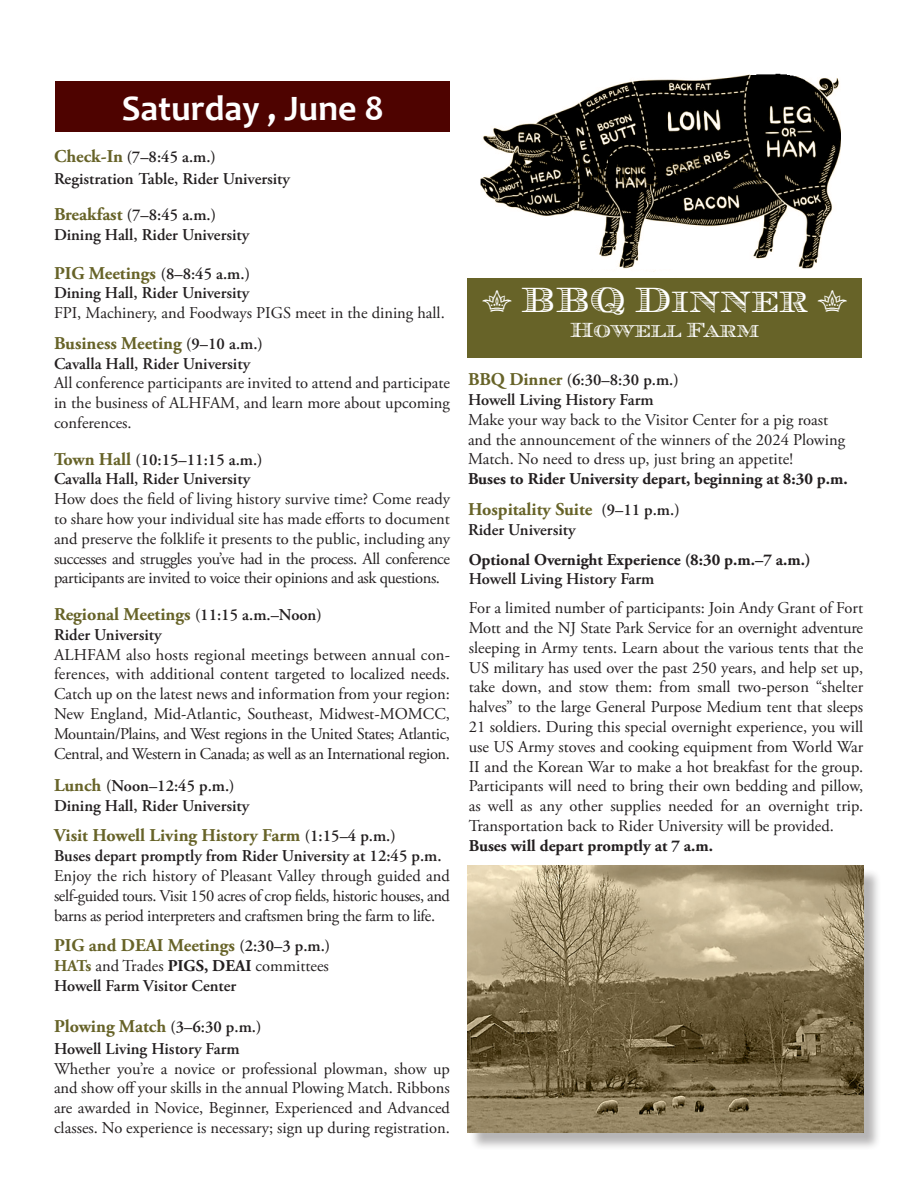
<style>
.page{position:relative;width:918px;height:1188px;background:#fff}
.page>*{position:absolute;margin:0;border:0;box-sizing:border-box;transform-origin:0 0}
.t1{font:700 36px "Candara";color:#fff}
.t2{font:36px "CAMPBELL";color:#fff}
.t3{font:21px "CAMPBELL";color:#fff}
.t4{font:700 18px "Adobe Garamond Pro";color:#676328}
.t5{font:16.5px/19.8px "Adobe Garamond Pro";color:#231f20;text-align:justify}
.t6{font:600 16.5px "Adobe Garamond Pro";color:#231f20}
.t7{font:700 16.5px "Adobe Garamond Pro";color:#231f20}
.s1{font-weight:700;font-size:18px;color:#676328}
.s2{font-weight:600;font-size:16.5px;color:#231f20}
.s3{font-weight:700;color:#676328}
.s4{font-weight:700}
</style>
<div class="page">
<img style="left:480px;top:73px;width:361px;height:199px">
<div style="left:470px;top:868px;width:412px;height:283px;background:#231f20;opacity:.33"></div>
<img style="left:467px;top:866px;width:396px;height:266px">
<div style="left:468px;top:278px;width:394px;height:80px;background:#676328"></div>
<div style="left:56px;top:82px;width:394px;height:50px;background:#4e0300"></div>
<p class="t1" style="left:122px;top:86px;width:263px">Saturday , June 8</p>
<p class="t6" style="left:54px;top:147px;width:163px"><span class="s1">Check-In</span> (7–8:45 a.m.)</p>
<p class="t6" style="left:54px;top:169px;width:237px">Registration Table, Rider University</p>
<p class="t6" style="left:54px;top:206px;width:164px"><span class="s1">Breakfast</span> (7–8:45 a.m.)</p>
<p class="t6" style="left:54px;top:225px;width:197px">Dining Hall, Rider University</p>
<p class="t6" style="left:54px;top:264px;width:197px"><span class="s1">PIG Meetings</span> (8–8:45 a.m.)</p>
<p class="t6" style="left:54px;top:284px;width:197px">Dining Hall, Rider University</p>
<p class="t5" style="left:54px;top:304px;width:392px">FPI, Machinery, and Foodways PIGS meet in the dining hall.</p>
<p class="t4" style="left:54px;top:333px;width:210px">Business Meeting <span class="s2">(9–10 a.m.)</span></p>
<p class="t6" style="left:54px;top:354px;width:198px">Cavalla Hall, Rider University</p>
<p class="t5" style="left:54px;top:374px;width:398px">All conference participants are invited to attend and participate in the business of ALHFAM, and learn more about upcoming conferences.</p>
<p class="t6" style="left:54px;top:450px;width:210px"><span class="s1">Town Hall</span> (10:15–11:15 a.m.)</p>
<p class="t6" style="left:54px;top:470px;width:198px">Cavalla Hall, Rider University</p>
<p class="t5" style="left:54px;top:490px;width:398px">How does the field of living history survive time? Come ready to share how your individual site has made efforts to document and preserve the folklife it presents to the public, including any successes and struggles you’ve had in the process. All conference participants are invited to voice their opinions and ask questions.</p>
<p class="t4" style="left:54px;top:604px;width:269px">Regional Meetings <span class="s2">(11:15 a.m.–Noon)</span></p>
<p class="t6" style="left:54px;top:625px;width:109px">Rider University</p>
<p class="t5" style="left:54px;top:645px;width:398px">ALHFAM also hosts regional meetings between annual con&shy;ferences, with additional content targeted to localized needs.<br>Catch up on the latest news and information from your region:<br>New England, Mid-Atlantic, Southeast, Midwest-MOMCC, Mountain/Plains, and West regions in the United States; Atlantic, Central, and Western in Canada; as well as an International region.</p>
<p class="t6" style="left:54px;top:776px;width:182px"><span class="s1">Lunch</span> (Noon–12:45 p.m.)</p>
<p class="t6" style="left:54px;top:796px;width:197px">Dining Hall, Rider University</p>
<p class="t4" style="left:54px;top:825px;width:343px">Visit Howell Living History Farm <span class="s2">(1:15–4 p.m.)</span></p>
<p class="t6" style="left:54px;top:846px;width:389px">Buses depart promptly from Rider University at 12:45 p.m.</p>
<p class="t5" style="left:54px;top:866px;width:398px">Enjoy the rich history of Pleasant Valley through guided and self-guided tours. Visit 150 acres of crop fields, historic houses, and barns as period interpreters and craftsmen bring the farm to life.</p>
<p class="t4" style="left:54px;top:935px;width:278px">PIG and DEAI Meetings <span class="s2">(2:30–3 p.m.)</span></p>
<p class="t5" style="left:54px;top:956px;width:276px"><span class="s3">HATs</span> and Trades <span class="s4">PIGS, DEAI</span> committees</p>
<p class="t6" style="left:54px;top:976px;width:184px">Howell Farm Visitor Center</p>
<p class="t4" style="left:54px;top:1016px;width:209px">Plowing Match <span class="s2">(3–6:30 p.m.)</span></p>
<p class="t6" style="left:54px;top:1039px;width:187px">Howell Living History Farm</p>
<p class="t5" style="left:54px;top:1059px;width:398px">Whether you’re a novice or professional plowman, show up and show off your skills in the annual Plowing Match. Ribbons are awarded in Novice, Beginner, Experienced and Advanced classes. No experience is necessary; sign up during registration.</p>
<p class="t2" style="left:482px;top:278px;width:368px">■ BBQ Dinner ■</p>
<p class="t3" style="left:570px;top:317px;width:191px">Howell Farm</p>
<p class="t6" style="left:468px;top:370px;width:212px"><span class="s1">BBQ Dinner</span> (6:30–8:30 p.m.)</p>
<p class="t6" style="left:468px;top:390px;width:187px">Howell Living History Farm</p>
<p class="t5" style="left:468px;top:410px;width:379px;text-align:left">Make your way back to the Visitor Center for a pig roast and the announcement of the winners of the 2024 Plowing<br>Match. No need to dress up, just bring an appetite!</p>
<p class="t7" style="left:468px;top:469px;width:381px">Buses to Rider University depart, beginning at 8:30 p.m.</p>
<p class="t4" style="left:468px;top:499px;width:213px">Hospitality Suite <span class="s2">(9–11 p.m.)</span></p>
<p class="t6" style="left:468px;top:520px;width:109px">Rider University</p>
<p class="t7" style="left:469px;top:550px;width:343px">Optional Overnight Experience (8:30 p.m.–7 a.m.)</p>
<p class="t6" style="left:469px;top:570px;width:187px">Howell Living History Farm</p>
<p class="t5" style="left:469px;top:599px;width:396px">For a limited number of participants: Join Andy Grant of Fort Mott and the NJ State Park Service for an overnight adventure sleeping in Army tents. Learn about the various tents that the US military has used over the past 250 years, and help set up, take down, and stow them: from small two-person “shelter halves” to the large General Purpose Medium tent that sleeps 21 soldiers. During this special overnight experience, you will use US Army stoves and cooking equipment from World War II and the Korean War to make a hot breakfast for the group.<br>Participants will need to bring their own bedding and pillow, as well as any other supplies needed for an overnight trip.<br>Transportation back to Rider University will be provided.</p>
<p class="t7" style="left:469px;top:836px;width:246px">Buses will depart promptly at 7 a.m.</p>
</div>
